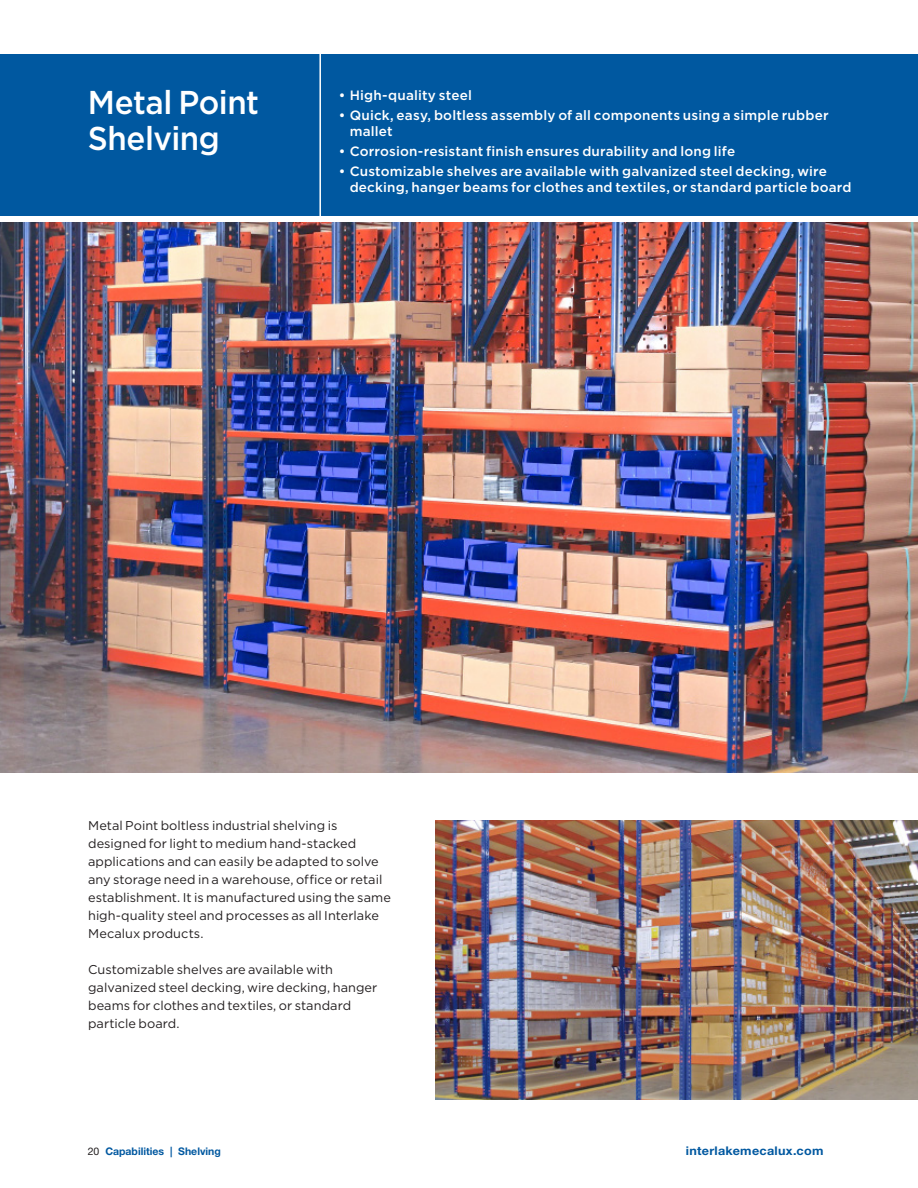
<style>
.page{position:relative;width:918px;height:1188px;background:#fff}
.page>*{position:absolute;margin:0;border:0;box-sizing:border-box;transform-origin:0 0}
.t1{font:500 33px/36px "Gotham";letter-spacing:-.015em;color:#fff;scale:.95 1}
.t2{font:500 13.5px/16.5px "Gotham";letter-spacing:.015em;color:#fff}
.t3{font:12.75px/18px "Gotham";letter-spacing:.005em;color:#231f20}
.t4{font:700 12px "Helvetica Neue LT Std";letter-spacing:.02em;color:#0058a0;scale:1.05 1}
.t5{font:700 10.5px "Helvetica Neue LT Std";color:#0058a0}
.s1{font-weight:400;color:#231f20}
</style>
<div class="page">
<div style="left:0;top:54px;width:320px;height:162px;background:#0058a0"></div>
<div style="left:321px;top:54px;width:597px;height:162px;background:#0058a0"></div>
<hr style="left:319px;top:54px;width:2px;height:162px;background:#fff">
<img style="left:0;top:222px;width:918px;height:551px">
<img style="left:436px;top:820px;width:482px;height:280px">
<h1 class="t1" style="left:88px;top:84px;width:182px">Metal Point<br>Shelving</h1>
<p class="t2" style="left:339px;top:87px;width:135px">• High-quality steel</p>
<p class="t2" style="left:350px;top:106px;width:480px;text-indent:-11px">• Quick, easy, boltless assembly of all components using a simple rubber mallet</p>
<p class="t2" style="left:339px;top:143px;width:398px">• Corrosion-resistant finish ensures durability and long life</p>
<p class="t2" style="left:350px;top:162px;width:503px;text-indent:-11px">• Customizable shelves are available with galvanized steel decking, wire decking, hanger beams for clothes and textiles, or standard particle board</p>
<p class="t3" style="left:88px;top:816px;width:304px">Metal Point boltless industrial shelving is designed for light to medium hand-stacked applications and can easily be adapted to solve any storage need in a warehouse, office or retail establishment. It is manufactured using the same high-quality steel and processes as all Interlake Mecalux products.</p>
<p class="t3" style="left:88px;top:960px;width:291px">Customizable shelves are available with galvanized steel decking, wire decking, hanger beams for clothes and textiles, or standard particle board.</p>
<p class="t5" style="left:88px;top:1145px;width:135px"><span class="s1">20</span> Capabilities | Shelving</p>
<p class="t4" style="left:686px;top:1143px;width:132px">interlakemecalux.com</p>
</div>
